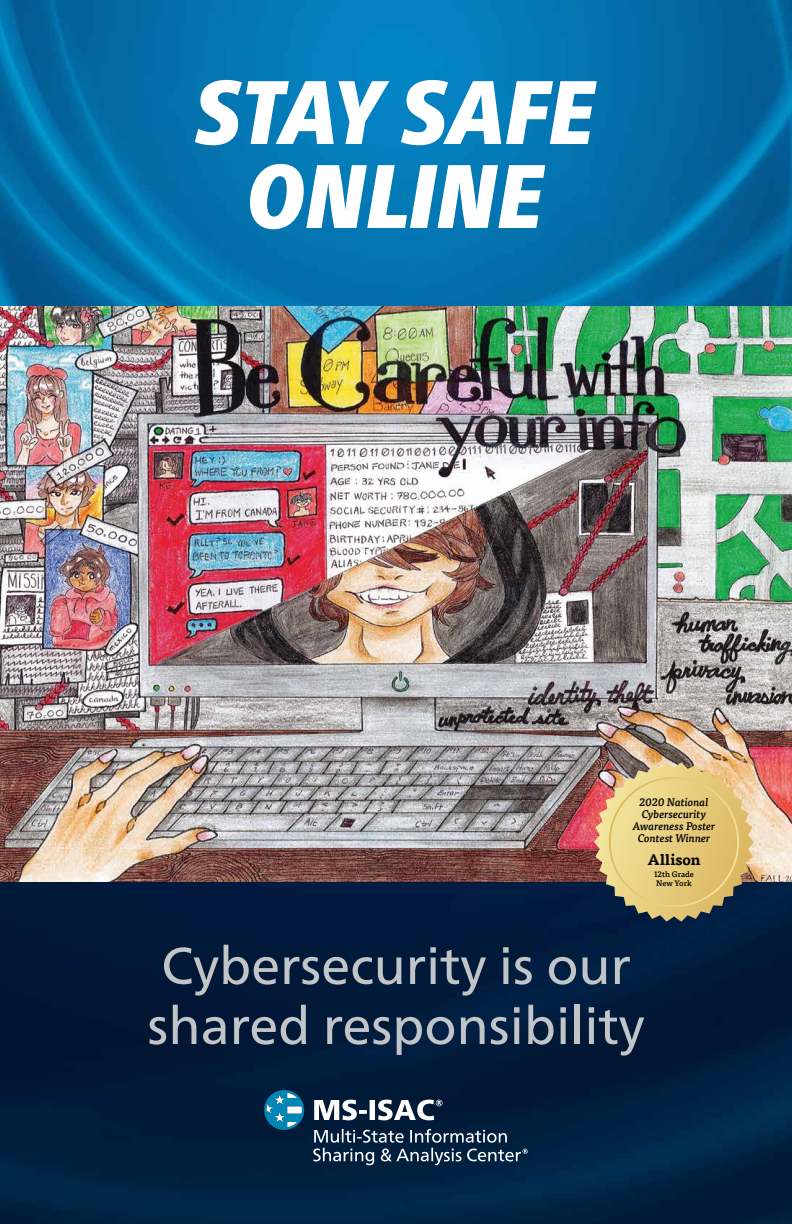
<style>
.page{position:relative;width:792px;height:1224px;background:#fff}
.page>*{position:absolute;margin:0;border:0;box-sizing:border-box;transform-origin:0 0}
.t1{font:italic 900 condensed 90px/84px "Frutiger Neue LTW1 G";letter-spacing:-.01em;color:#fff;text-align:center}
.t2{font:52px/60px "Frutiger Neue LTW1 G";color:#c1c5c8}
.t3{font:700 15px "Tisa Pro";letter-spacing:.005em;color:#000}
.t4{font:italic 500 11px/12px "Tisa Pro";color:#000;text-align:center}
.t5{font:500 8px/9px "Tisa Pro";color:#000}
</style>
<div class="page">
<img style="left:0;top:0;width:792px;height:1224px">
<svg style="left:313px;top:1129px;width:215px;height:36px;background:#334b63"></svg>
<svg style="left:264px;top:1090px;width:40px;height:40px;background:#287ea3"></svg>
<svg style="left:314px;top:1100px;width:129px;height:20px"></svg>
<img style="left:0;top:306px;width:792px;height:576px">
<svg style="left:594px;top:762px;width:160px;height:160px;background:#c8b077"></svg>
<h1 class="t1" style="left:194px;top:70px;width:402px">STAY SAFE<br>ONLINE</h1>
<p class="t4" style="left:633px;top:795px;width:84px">2020 National<br>Cybersecurity<br>Awareness Poster<br>Contest Winner</p>
<h3 class="t3" style="left:647px;top:847px;width:55px">Allison</h3>
<p class="t5" style="left:654px;top:869px;width:41px">12th Grade<br>New York</p>
<h2 class="t2" style="left:147px;top:936px;width:499px">Cybersecurity is our shared responsibility</h2>
</div>
